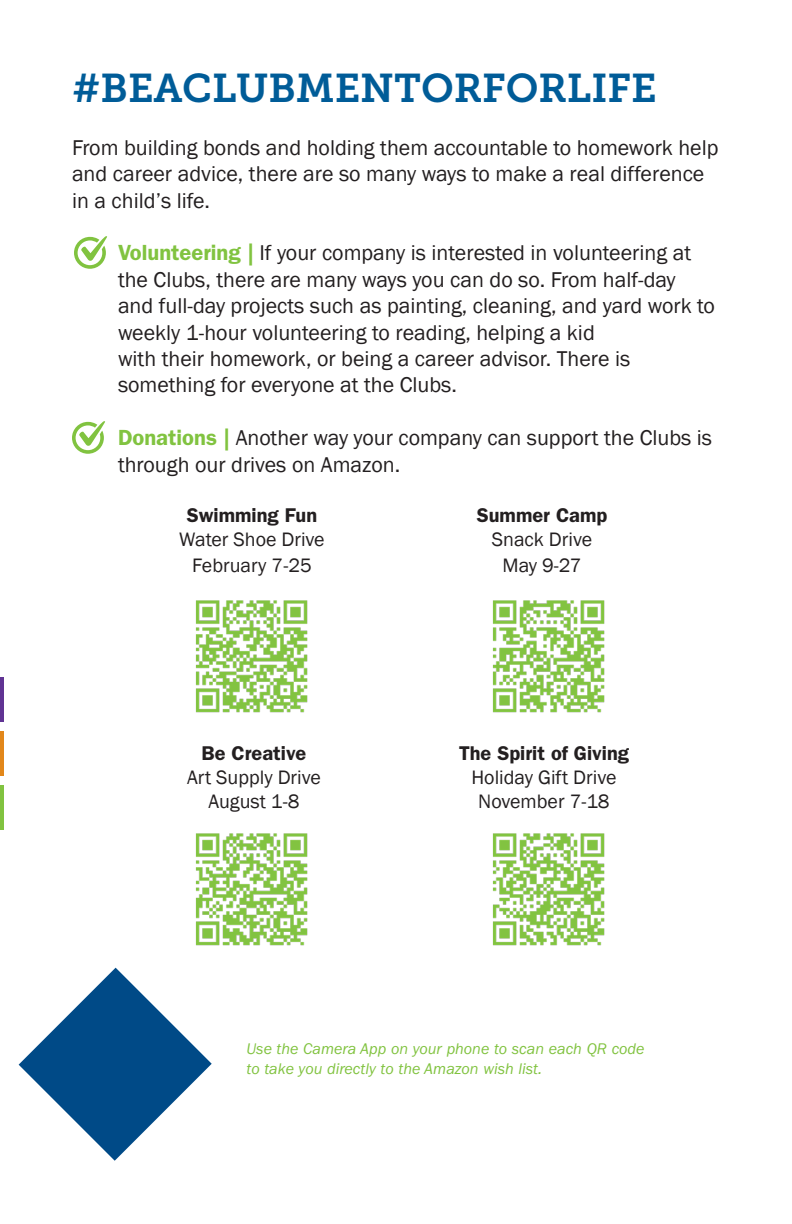
<style>
.page{position:relative;width:792px;height:1224px;background:#fff}
.page>*{position:absolute;margin:0;border:0;box-sizing:border-box;transform-origin:0 0}
.t1{font:40px "Museo Slab 700";color:#005c98}
.t2{font:22px/26.4px "Franklin Gothic";color:#231f20}
.t3{font:20px "Franklin Gothic";color:#231f20}
.t4{font:600 20px "ITC Franklin Gothic Std";color:#231f20}
.t5{font:italic 16px/19.2px "ITC Franklin Gothic Std";color:#81c340}
.s1{font-family:"ITC Franklin Gothic Std";font-weight:600;color:#81c340}
</style>
<div class="page">
<svg style="left:74px;top:236px;width:33px;height:33px"></svg>
<svg style="left:72px;top:421px;width:33px;height:33px"></svg>
<img style="left:195px;top:600px;width:113px;height:113px">
<img style="left:492px;top:600px;width:113px;height:113px">
<img style="left:195px;top:833px;width:113px;height:113px">
<img style="left:492px;top:833px;width:113px;height:113px">
<svg style="left:19px;top:968px;width:193px;height:193px"></svg>
<hr style="left:0;top:677px;width:4px;height:45px;background:#603393">
<hr style="left:0;top:731px;width:4px;height:45px;background:#e2871a">
<hr style="left:0;top:785px;width:4px;height:45px;background:#81c340">
<p class="t1" style="left:72px;top:65px;width:586px">#BEACLUBMENTORFORLIFE</p>
<p class="t2" style="left:72px;top:135px;width:648px">From building bonds and holding them accountable to homework help and career advice, there are so many ways to make a real difference in a child’s life.</p>
<p class="t2" style="left:118px;top:240px;width:599px"><span class="s1">Volunteering |</span> If your company is interested in volunteering at the Clubs, there are many ways you can do so. From half-day and full-day projects such as painting, cleaning, and yard work to weekly 1-hour volunteering to reading, helping a kid</p>
<p class="t2" style="left:118px;top:346px;width:514px">with their homework, or being a career advisor. There is something for everyone at the Clubs.</p>
<p class="t2" style="left:118px;top:425px;width:596px"><span class="s1">Donations |</span> Another way your company can support the Clubs is through our drives on Amazon.</p>
<p class="t4" style="left:187px;top:503px;width:132px">Swimming Fun</p>
<p class="t4" style="left:477px;top:503px;width:132px">Summer Camp</p>
<p class="t3" style="left:179px;top:527px;width:147px">Water Shoe Drive</p>
<p class="t3" style="left:492px;top:527px;width:102px">Snack Drive</p>
<p class="t3" style="left:192px;top:553px;width:121px">February 7-25</p>
<p class="t3" style="left:503px;top:553px;width:80px">May 9-27</p>
<p class="t4" style="left:202px;top:741px;width:106px">Be Creative</p>
<p class="t4" style="left:459px;top:741px;width:171px">The Spirit of Giving</p>
<p class="t3" style="left:187px;top:765px;width:135px">Art Supply Drive</p>
<p class="t3" style="left:471px;top:765px;width:147px">Holiday Gift Drive</p>
<p class="t3" style="left:209px;top:789px;width:92px">August 1-8</p>
<p class="t3" style="left:478px;top:789px;width:133px">November 7-18</p>
<p class="t5" style="left:246px;top:1040px;width:400px">Use the Camera App on your phone to scan each QR code to take you directly to the Amazon wish list.</p>
</div>
